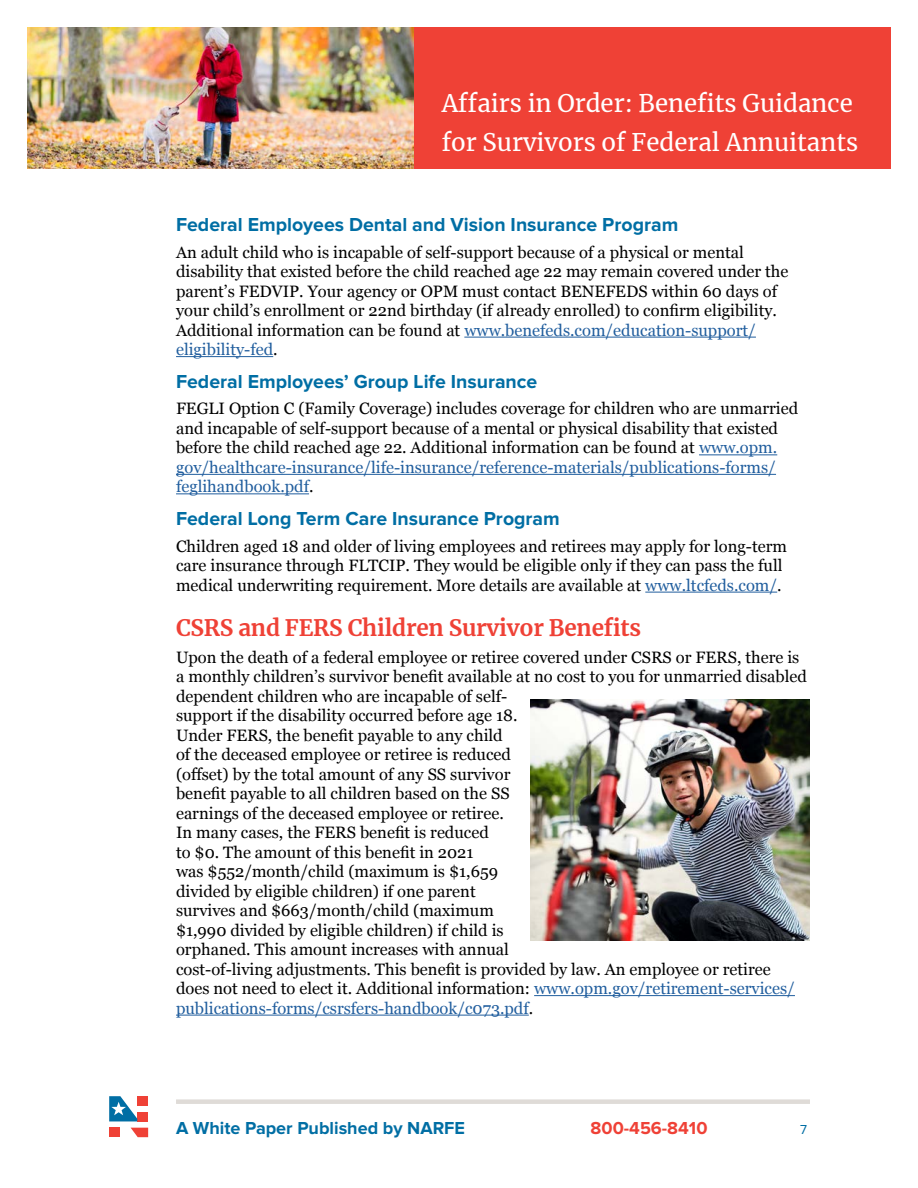
<style>
.page{position:relative;width:918px;height:1188px;background:#fff}
.page>*{position:absolute;margin:0;border:0;box-sizing:border-box;transform-origin:0 0}
.t1{font:24px/39px "Merriweather";color:#fff}
.t2{font:700 22.5px "Merriweather";letter-spacing:-.01em;color:#ef4136}
.t3{font:700 19.5px "Proxima Nova";color:#006ea4}
.t4{font:700 18px "Proxima Nova";color:#006ea4}
.t5{font:700 18px "Proxima Nova";color:#ef4136}
.t6{font:16.5px/19.5px "Georgia";color:#000}
.t7{font:13.5px "Proxima Nova";color:#006ea4}
.s1{color:#215e9e}
</style>
<div class="page">
<div style="left:137px;top:1096px;width:11px;height:10px;background:#ef4136"></div>
<svg style="left:131px;top:1128px;width:17px;height:9px"></svg>
<div style="left:109px;top:1128px;width:11px;height:9px;background:#ef4136"></div>
<div style="left:137px;top:1112px;width:11px;height:9px;background:#ef4136"></div>
<svg style="left:109px;top:1096px;width:28px;height:25px"></svg>
<div style="left:176px;top:1099px;width:634px;height:5px;background:#dfdbd7"></div>
<div style="left:27px;top:27px;width:864px;height:141px;background:#ef4136"></div>
<img style="left:27px;top:27px;width:387px;height:141px">
<hr style="left:464px;top:337px;width:292px;height:1px;background:#215e9e">
<hr style="left:176px;top:356px;width:97px;height:1px;background:#215e9e">
<hr style="left:699px;top:454px;width:78px;height:1px;background:#215e9e">
<hr style="left:176px;top:474px;width:600px;height:1px;background:#215e9e">
<hr style="left:176px;top:493px;width:133px;height:1px;background:#215e9e">
<hr style="left:645px;top:592px;width:132px;height:1px;background:#215e9e">
<hr style="left:534px;top:995px;width:261px;height:1px;background:#215e9e">
<hr style="left:176px;top:1015px;width:353px;height:1px;background:#215e9e">
<img style="left:531px;top:700px;width:279px;height:241px">
<h1 class="t1" style="left:442px;top:83px;width:418px">Affairs in Order: Benefits Guidance for Survivors of Federal Annuitants</h1>
<p class="t3" style="left:176px;top:216px;width:504px">Federal Employees Dental and Vision Insurance Program</p>
<p class="t6" style="left:176px;top:242px;width:614px">An adult child who is incapable of self-support because of a physical or mental disability that existed before the child reached age 22 may remain covered under the parent’s FEDVIP. Your agency or OPM must contact BENEFEDS within 60 days of your child’s enrollment or 22nd birthday (if already enrolled) to confirm eligibility.<br>Additional information can be found at <span class="s1">www.benefeds.com/education-support/ eligibility-fed</span>.</p>
<p class="t3" style="left:176px;top:373px;width:363px">Federal Employees’ Group Life Insurance</p>
<p class="t6" style="left:176px;top:398px;width:624px">FEGLI Option C (Family Coverage) includes coverage for children who are unmarried and incapable of self-support because of a mental or physical disability that existed before the child reached age 22. Additional information can be found at <span class="s1">www.opm. gov/healthcare-insurance/life-insurance/reference-materials/publications-forms/ feglihandbook.pdf</span>.</p>
<p class="t3" style="left:176px;top:510px;width:385px">Federal Long Term Care Insurance Program</p>
<p class="t6" style="left:176px;top:536px;width:613px">Children aged 18 and older of living employees and retirees may apply for long-term care insurance through FLTCIP. They would be eligible only if they can pass the full medical underwriting requirement. More details are available at <span class="s1">www.ltcfeds.com/</span>.</p>
<h2 class="t2" style="left:176px;top:613px;width:467px">CSRS and FERS Children Survivor Benefits</h2>
<p class="t6" style="left:176px;top:647px;width:632px">Upon the death of a federal employee or retiree covered under CSRS or FERS, there is a monthly children’s survivor benefit available at no cost to you for unmarried disabled dependent children who are incapable of self-<br>support if the disability occurred before age 18.<br>Under FERS, the benefit payable to any child<br>of the deceased employee or retiree is reduced<br>(offset) by the total amount of any SS survivor<br>benefit payable to all children based on the SS<br>earnings of the deceased employee or retiree.<br>In many cases, the FERS benefit is reduced<br>to $0. The amount of this benefit in 2021<br>was $552/month/child (maximum is $1,659<br>divided by eligible children) if one parent<br>survives and $663/month/child (maximum<br>$1,990 divided by eligible children) if child is<br>orphaned. This amount increases with annual<br>cost-of-living adjustments. This benefit is provided by law. An employee or retiree does not need to elect it. Additional information: <span class="s1">www.opm.gov/retirement-services/ publications-forms/csrsfers-handbook/c073.pdf</span>.</p>
<p class="t4" style="left:176px;top:1120px;width:291px">A White Paper Published by NARFE</p>
<p class="t5" style="left:591px;top:1120px;width:118px">800-456-8410</p>
<p class="t7" style="left:800px;top:1123px;width:8px">7</p>
</div>
